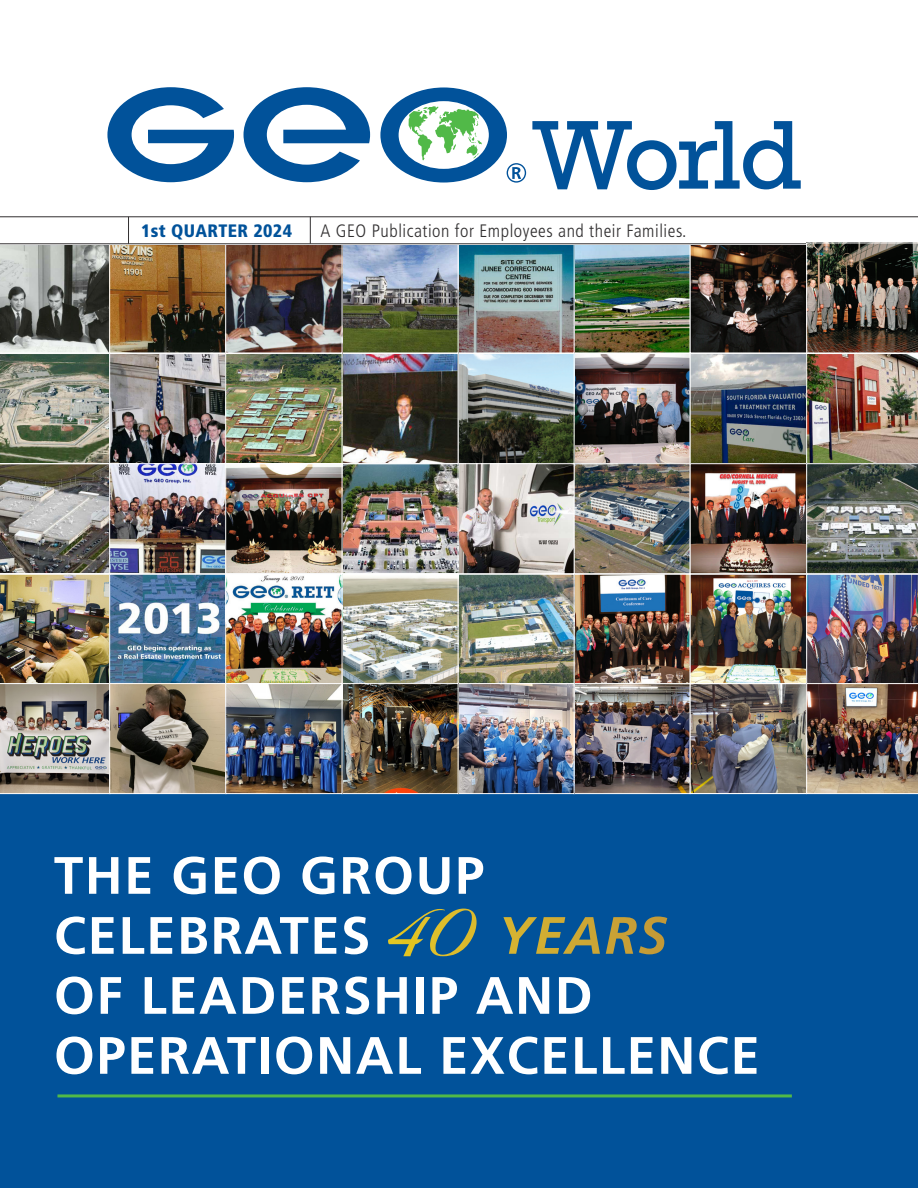
<style>
.page{position:relative;width:918px;height:1188px;background:#fff}
.page>*{position:absolute;margin:0;border:0;box-sizing:border-box;transform-origin:0 0}
.t1{font:91.8px "Rockwell";letter-spacing:-.045em;color:#01529a}
.t2{font:700 52.5px/60px "Frutiger LT Std";letter-spacing:.03em;color:#fff}
.t3{font:300 condensed 18px "Frutiger LT Std";letter-spacing:.03em;color:#312f30}
.t4{font:900 condensed 18px "Frutiger LT Std";letter-spacing:.02em;color:#01529a}
.s1{font-family:"Feeling Lovely";font-weight:400}
.s2{font-style:italic}
</style>
<div class="page">
<div style="left:0;top:244px;width:918px;height:944px;background:#01529a"></div>
<hr style="left:57px;top:1094px;width:735px;height:3px;background:#51b948">
<svg style="left:107px;top:87px;width:127px;height:95px"></svg>
<svg style="left:244px;top:87px;width:126px;height:95px"></svg>
<svg style="left:380px;top:87px;width:146px;height:96px"></svg>
<img style="left:0;top:217px;width:918px;height:577px">
<p class="t1" style="left:530px;top:99px;width:273px">World</p>
<p class="t4" style="left:141px;top:220px;width:152px">1st QUARTER 2024</p>
<p class="t3" style="left:321px;top:221px;width:368px">A GEO Publication for Employees and their Families.</p>
<p class="t2" style="left:54px;top:846px;width:432px">THE GEO GROUP</p>
<p class="t2" style="left:54px;top:906px;width:615px">CELEBRATES <span class="s1">40</span> <span class="s2">YEARS</span></p>
<p class="t2" style="left:54px;top:966px;width:707px">OF LEADERSHIP AND<br>OPERATIONAL EXCELLENCE</p>
</div>
